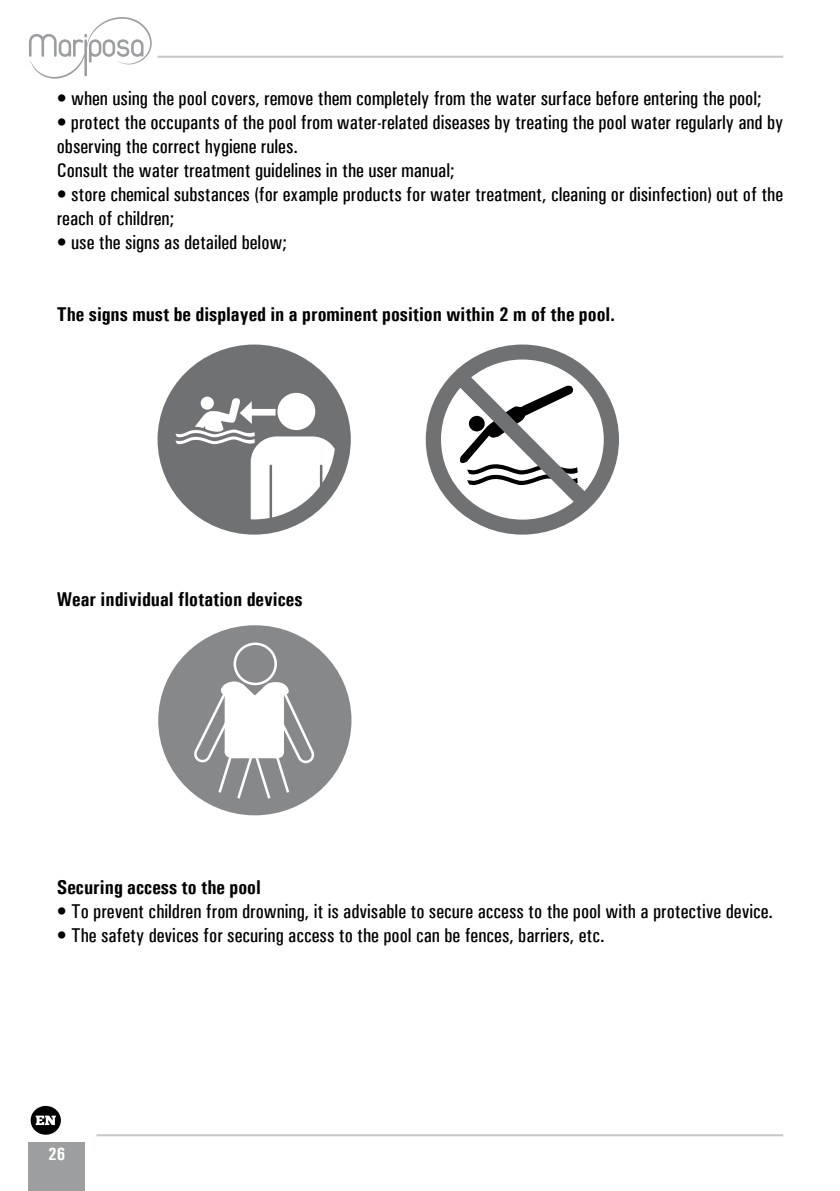
<style>
.page{position:relative;width:840px;height:1191px;background:#fff}
.page>*{position:absolute;margin:0;border:0;box-sizing:border-box;transform-origin:0 0}
.t1{font:500 condensed 20px/24px "Univers";color:#000}
.t2{font:700 condensed 20px "Univers";color:#000}
.t3{font:700 condensed 18px "Univers";color:#fff}
</style>
<div class="page">
<div style="left:28px;top:1142px;width:57px;height:49px;background:#9c9e9f"></div>
<hr style="left:157px;top:56px;width:625px;height:2px;background:#c6c7c8">
<hr style="left:96px;top:1134px;width:686px;height:2px;background:#c6c7c8">
<svg style="left:29px;top:17px;width:123px;height:62px"></svg>
<div style="left:31px;top:1106px;width:30px;height:28px;background:#000;border-radius:50%"></div>
<svg style="left:36px;top:1115px;width:20px;height:10px"></svg>
<div style="left:157px;top:344px;width:193px;height:190px;background:#707172;border-radius:50%"></div>
<div style="left:277px;top:393px;width:38px;height:37px;background:#fff;border-radius:50%"></div>
<svg style="left:175px;top:397px;width:159px;height:122px"></svg>
<div style="left:425px;top:344px;width:193px;height:190px;background:#707172;border-radius:50%"></div>
<div style="left:441px;top:359px;width:162px;height:160px;background:#fff;border-radius:50%"></div>
<svg style="left:451px;top:369px;width:140px;height:140px"></svg>
<div style="left:158px;top:625px;width:193px;height:190px;background:#87888a;border-radius:50%"></div>
<svg style="left:194px;top:642px;width:121px;height:156px"></svg>
<p class="t1" style="left:57px;top:86px;width:705px">• when using the pool covers, remove them completely from the water surface before entering the pool;</p>
<p class="t1" style="left:57px;top:110px;width:727px">• protect the occupants of the pool from water-related diseases by treating the pool water regularly and by observing the correct hygiene rules.<br>Consult the water treatment guidelines in the user manual;</p>
<p class="t1" style="left:57px;top:182px;width:727px">• store chemical substances (for example products for water treatment, cleaning or disinfection) out of the reach of children;</p>
<p class="t1" style="left:57px;top:230px;width:231px">• use the signs as detailed below;</p>
<p class="t2" style="left:57px;top:302px;width:559px">The signs must be displayed in a prominent position within 2 m of the pool.</p>
<p class="t2" style="left:57px;top:587px;width:247px">Wear individual flotation devices</p>
<p class="t2" style="left:57px;top:875px;width:205px">Securing access to the pool</p>
<p class="t1" style="left:57px;top:899px;width:717px">• To prevent children from drowning, it is advisable to secure access to the pool with a protective device.</p>
<p class="t1" style="left:57px;top:923px;width:549px">• The safety devices for securing access to the pool can be fences, barriers, etc.</p>
<p class="t3" style="left:48px;top:1143px;width:19px">26</p>
</div>
